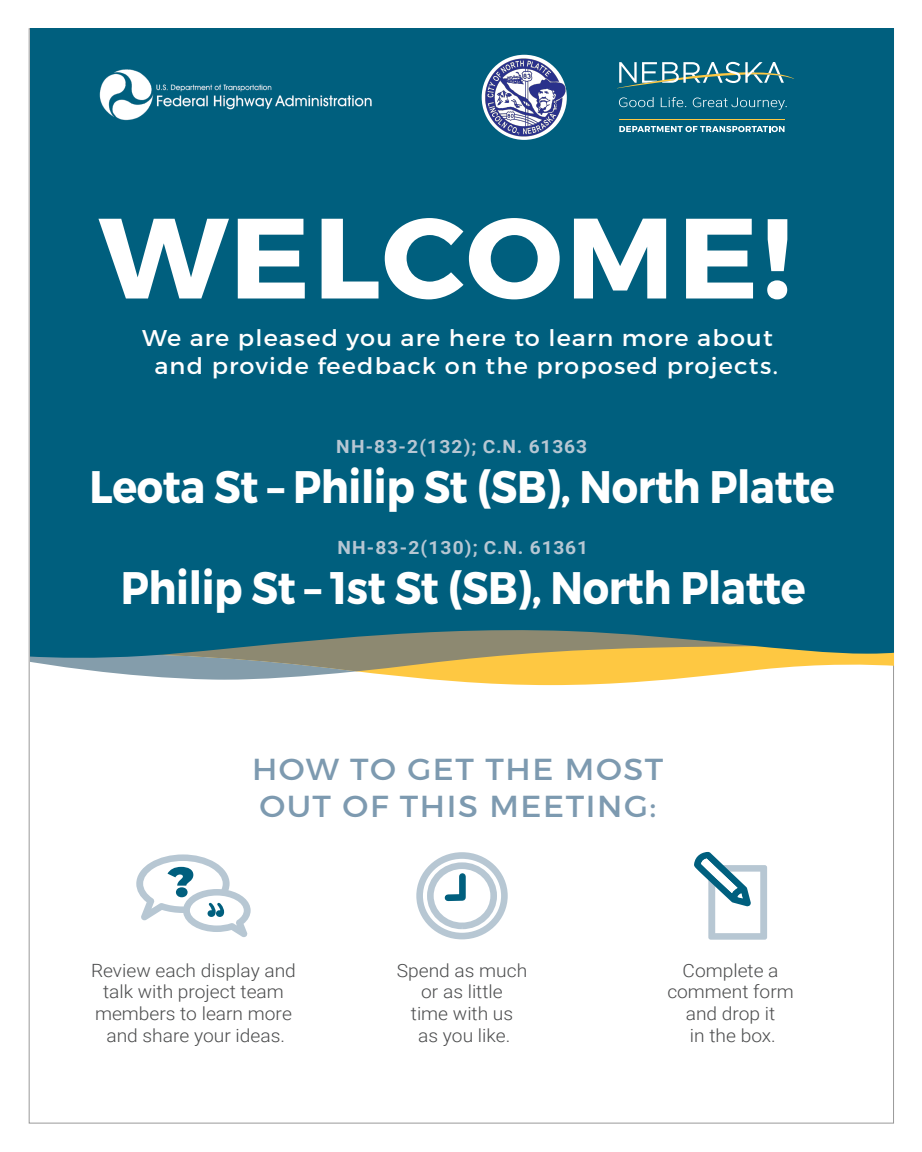
<style>
.page{position:relative;width:922px;height:1152px;background:#fff}
.page>*{position:absolute;margin:0;border:0;box-sizing:border-box;transform-origin:0 0}
.t1{font:700 113.96px "Montserrat";letter-spacing:.02em;color:#fff;scale:1.05 1}
.t2{font:700 45.56px "Montserrat";letter-spacing:-.01em;color:#fff;scale:.91 1}
.t3{font:30.4px/36.5px "Montserrat";letter-spacing:.05em;color:#7d9ab0;scale:1.05 1}
.t4{font:22.8px/27.4px "Montserrat";letter-spacing:.05em;color:#fff;text-align:center;scale:1.05 1}
.t5{font:300 18.24px/21.9px "Roboto";color:#4b4c4d;text-align:center;scale:1.05 1}
.t6{font:700 18.24px "Roboto";letter-spacing:.05em;color:#b7c7d3;scale:1.05 1}
</style>
<div class="page">
<svg style="left:356px;top:671px;width:392px;height:14px;fill:#fec842"></svg>
<svg style="left:96px;top:671px;width:260px;height:9px;fill:#849dab"></svg>
<svg style="left:30px;top:659px;width:863px;height:12px;background:#ccb877"></svg>
<div style="left:30px;top:29px;width:863px;height:630px;background:#005f7e"></div>
<svg style="left:136px;top:854px;width:115px;height:83px"></svg>
<div style="left:416px;top:852px;width:91px;height:87px;border:7px solid #b7c7d3;border-radius:50%"></div>
<svg style="left:441px;top:870px;width:25px;height:32px"></svg>
<div style="left:427px;top:862px;width:70px;height:67px;border:7px solid #b7c7d3;border-radius:50%"></div>
<svg style="left:694px;top:852px;width:73px;height:88px"></svg>
<img style="left:482px;top:55px;width:86px;height:86px">
<img style="left:99px;top:68px;width:276px;height:53px">
<svg style="left:619px;top:126px;width:165px;height:6px"></svg>
<svg style="left:660px;top:97px;width:26px;height:10px"></svg>
<svg style="left:617px;top:62px;width:177px;height:26px;background:#428594"></svg>
<hr style="left:619px;top:119px;width:165px;height:1px;background:#fec842">
<svg style="left:619px;top:97px;width:34px;height:10px"></svg>
<svg style="left:692px;top:98px;width:94px;height:12px"></svg>
<h1 class="t1" style="left:99px;top:187px;width:662px">WELCOME!</h1>
<p class="t4" style="left:142px;top:324px;width:607px">We are pleased you are here to learn more about and provide feedback on the proposed projects.</p>
<p class="t6" style="left:336px;top:434px;width:240px">NH-83-2(132); C.N. 61363</p>
<h2 class="t2" style="left:90px;top:458px;width:820px">Leota St – Philip St (SB), North Platte</h2>
<p class="t6" style="left:337px;top:535px;width:240px">NH-83-2(130); C.N. 61361</p>
<h2 class="t2" style="left:121px;top:559px;width:754px">Philip St – 1st St (SB), North Platte</h2>
<h3 class="t3" style="left:252px;top:751px;width:393px">HOW TO GET THE MOST<br>OUT OF THIS MEETING:</h3>
<p class="t5" style="left:91px;top:959px;width:197px">Review each display and talk with project team members to learn more and share your ideas.</p>
<p class="t5" style="left:397px;top:959px;width:126px">Spend as much or as little<br>time with us<br>as you like.</p>
<p class="t5" style="left:667px;top:959px;width:122px">Complete a comment form and drop it<br>in the box.</p>
</div>
